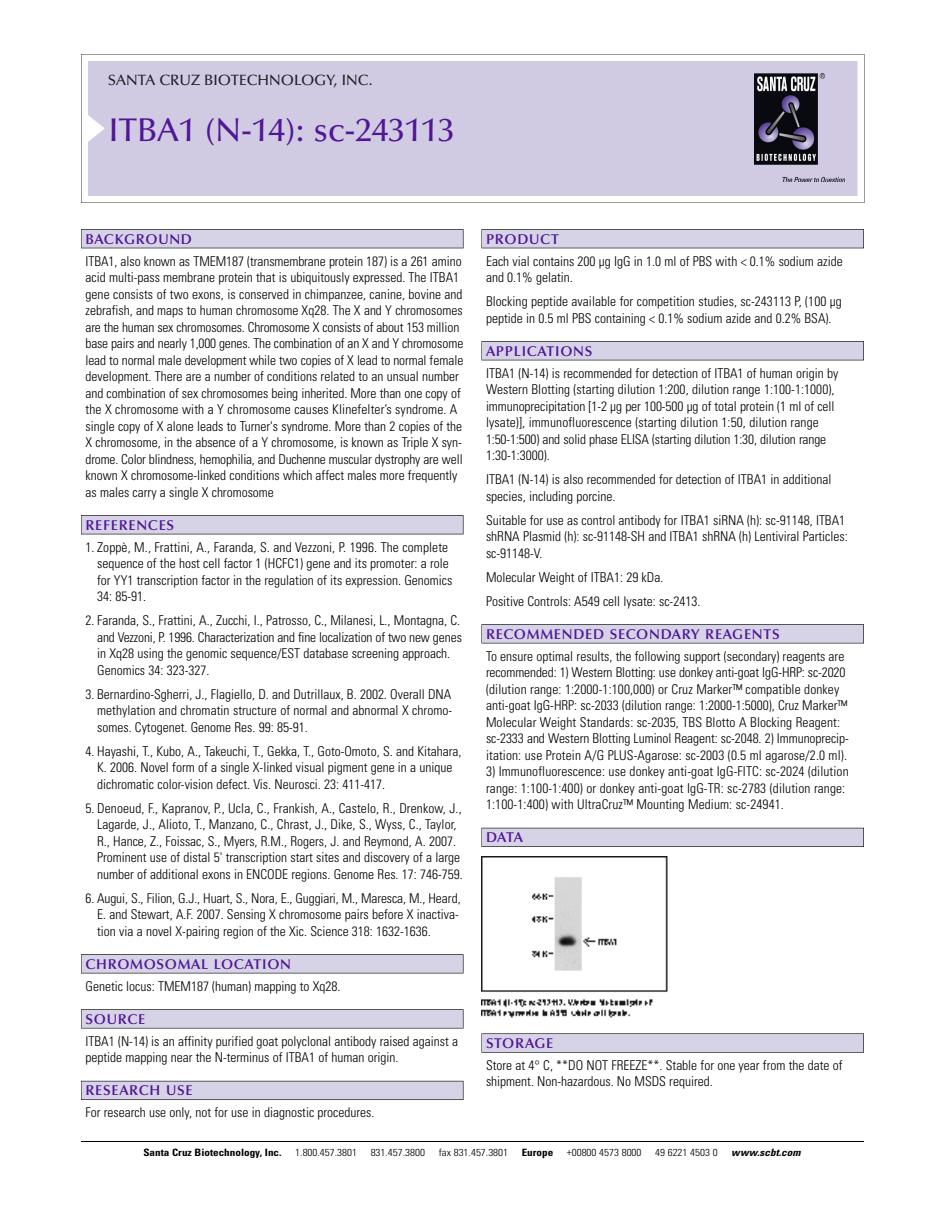
<style>
.page{position:relative;width:945px;height:1215px;background:#fff}
.page>*{position:absolute;margin:0;border:0;box-sizing:border-box;transform-origin:0 0}
.t1{font:500 33px "Optima";color:#511695}
.t2{font:500 15px "Optima";color:#231f20}
.t3{font:600 14.25px "Optima";letter-spacing:.05em;color:#511695}
.t4{font:300 condensed 13.5px/16.5px "Univers";color:#000}
.t5{font:300 condensed 10.2px "Univers";color:#000;scale:1.1 1}
.t6{font:700 condensed 10.2px "Univers";color:#000;scale:1.1 1}
.t7{font:italic 700 condensed 10.2px "Univers";letter-spacing:.005em;color:#000;scale:1.1 1}
</style>
<div class="page">
<svg style="left:81px;top:54px;width:783px;height:149px"></svg>
<div style="left:88px;top:61px;width:769px;height:135px;background:#d1cae3"></div>
<img style="left:755px;top:74px;width:90px;height:108px">
<div style="left:81px;top:229px;width:382px;height:19px;background:#525156"></div>
<div style="left:81px;top:230px;width:382px;height:18px;background:#d7d3e7"></div>
<div style="left:81px;top:515px;width:382px;height:19px;background:#525155"></div>
<div style="left:81px;top:516px;width:382px;height:18px;background:#d7d3e7"></div>
<div style="left:81px;top:954px;width:382px;height:19px;background:#545357"></div>
<div style="left:81px;top:955px;width:382px;height:18px;background:#d7d3e7"></div>
<div style="left:81px;top:1009px;width:382px;height:19px;background:#575759"></div>
<div style="left:81px;top:1010px;width:382px;height:18px;background:#d7d3e7"></div>
<div style="left:81px;top:1081px;width:382px;height:19px;background:#5b5a62"></div>
<div style="left:81px;top:1081px;width:382px;height:18px;background:#d7d3e7"></div>
<div style="left:482px;top:229px;width:382px;height:19px;background:#525156"></div>
<div style="left:482px;top:230px;width:381px;height:18px;background:#d7d3e7"></div>
<div style="left:482px;top:341px;width:382px;height:19px;background:#525155"></div>
<div style="left:482px;top:342px;width:381px;height:18px;background:#d7d3e7"></div>
<div style="left:482px;top:624px;width:382px;height:19px;background:#545357"></div>
<div style="left:482px;top:625px;width:381px;height:18px;background:#d7d3e7"></div>
<div style="left:482px;top:828px;width:382px;height:19px;background:#54535a"></div>
<div style="left:482px;top:828px;width:381px;height:18px;background:#d7d3e7"></div>
<div style="left:482px;top:1033px;width:382px;height:20px;background:#616161"></div>
<div style="left:482px;top:1034px;width:381px;height:18px;background:#d7d3e7"></div>
<hr style="left:81px;top:1141px;width:783px;height:1px;background:#000">
<img style="left:482px;top:856px;width:186px;height:162px">
<p class="t2" style="left:108px;top:74px;width:266px">SANTA CRUZ BIOTECHNOLOGY, INC.</p>
<h1 class="t1" style="left:108px;top:117px;width:348px">ITBA1 (N-14): sc-243113</h1>
<p class="t3" style="left:86px;top:233px;width:108px">BACKGROUND</p>
<p class="t4" style="left:86px;top:254px;width:379px">ITBA1, also known as TMEM187 (transmembrane protein 187) is a 261 amino acid multi-pass membrane protein that is ubiquitously expressed. The ITBA1 gene consists of two exons, is conserved in chimpanzee, canine, bovine and zebrafish, and maps to human chromosome Xq28. The X and Y chromosomes are the human sex chromosomes. Chromosome X consists of about 153 million base pairs and nearly 1,000 genes. The combination of an X and Y chromosome lead to normal male development while two copies of X lead to normal female development. There are a number of conditions related to an unsual number and combination of sex chromosomes being inherited. More than one copy of the X chromosome with a Y chromosome causes Klinefelter’s syndrome. A single copy of X alone leads to Turner's syndrome. More than 2 copies of the X chromosome, in the absence of a Y chromosome, is known as Triple X syn&shy;drome. Color blindness, hemophilia, and Duchenne muscular dystrophy are well known X chromosome-linked conditions which affect males more frequently as males carry a single X chromosome</p>
<p class="t3" style="left:86px;top:519px;width:90px">REFERENCES</p>
<p class="t4" style="left:97px;top:540px;width:357px;text-indent:-12px">1. Zoppè, M., Frattini, A., Faranda, S. and Vezzoni, P. 1996. The complete sequence of the host cell factor 1 (HCFC1) gene and its promoter: a role for YY1 transcription factor in the regulation of its expression. Genomics 34: 85-91.</p>
<p class="t4" style="left:97px;top:613px;width:366px;text-indent:-12px">2. Faranda, S., Frattini, A., Zucchi, I., Patrosso, C., Milanesi, L., Montagna, C. and Vezzoni, P. 1996. Characterization and fine localization of two new genes in Xq28 using the genomic sequence/EST database screening approach.<br>Genomics 34: 323-327.</p>
<p class="t4" style="left:97px;top:687px;width:357px;text-align:justify;text-indent:-12px">3. Bernardino-Sgherri, J., Flagiello, D. and Dutrillaux, B. 2002. Overall DNA methylation and chromatin structure of normal and abnormal X chromo&shy;somes. Cytogenet. Genome Res. 99: 85-91.</p>
<p class="t4" style="left:97px;top:744px;width:366px;text-indent:-12px">4. Hayashi, T., Kubo, A., Takeuchi, T., Gekka, T., Goto-Omoto, S. and Kitahara,<br>K. 2006. Novel form of a single X-linked visual pigment gene in a unique dichromatic color-vision defect. Vis. Neurosci. 23: 411-417.</p>
<p class="t4" style="left:97px;top:801px;width:367px;text-indent:-12px">5. Denoeud, F., Kapranov, P., Ucla, C., Frankish, A., Castelo, R., Drenkow, J., Lagarde, J., Alioto, T., Manzano, C., Chrast, J., Dike, S., Wyss, C., Taylor, R., Hance, Z., Foissac, S., Myers, R.M., Rogers, J. and Reymond, A. 2007.<br>Prominent use of distal 5' transcription start sites and discovery of a large number of additional exons in ENCODE regions. Genome Res. 17: 746-759.</p>
<p class="t4" style="left:97px;top:891px;width:365px;text-indent:-12px">6. Augui, S., Filion, G.J., Huart, S., Nora, E., Guggiari, M., Maresca, M., Heard,<br>E. and Stewart, A.F. 2007. Sensing X chromosome pairs before X inactiva&shy;tion via a novel X-pairing region of the Xic. Science 318: 1632-1636.</p>
<p class="t3" style="left:86px;top:958px;width:207px">CHROMOSOMAL LOCATION</p>
<p class="t4" style="left:86px;top:979px;width:257px">Genetic locus: TMEM187 (human) mapping to Xq28.</p>
<p class="t3" style="left:86px;top:1013px;width:61px">SOURCE</p>
<p class="t4" style="left:86px;top:1034px;width:374px">ITBA1 (N-14) is an affinity purified goat polyclonal antibody raised against a peptide mapping near the N-terminus of ITBA1 of human origin.</p>
<p class="t3" style="left:86px;top:1085px;width:109px">RESEARCH USE</p>
<p class="t4" style="left:86px;top:1105px;width:290px">For research use only, not for use in diagnostic procedures.</p>
<p class="t3" style="left:486px;top:233px;width:74px">PRODUCT</p>
<p class="t4" style="left:486px;top:254px;width:358px">Each vial contains 200 µg IgG in 1.0 ml of PBS with &lt; 0.1% sodium azide and 0.1% gelatin.</p>
<p class="t4" style="left:486px;top:294px;width:357px">Blocking peptide available for competition studies, sc-243113 P, (100 µg peptide in 0.5 ml PBS containing &lt; 0.1% sodium azide and 0.2% BSA).</p>
<p class="t3" style="left:486px;top:345px;width:108px">APPLICATIONS</p>
<p class="t4" style="left:486px;top:366px;width:354px">ITBA1 (N-14) is recommended for detection of ITBA1 of human origin by Western Blotting (starting dilution 1:200, dilution range 1:100-1:1000), immunoprecipitation [1-2 µg per 100-500 µg of total protein (1 ml of cell lysate)], immunofluorescence (starting dilution 1:50, dilution range 1:50-1:500) and solid phase ELISA (starting dilution 1:30, dilution range 1:30-1:3000).</p>
<p class="t4" style="left:486px;top:472px;width:347px">ITBA1 (N-14) is also recommended for detection of ITBA1 in additional species, including porcine.</p>
<p class="t4" style="left:486px;top:513px;width:363px">Suitable for use as control antibody for ITBA1 siRNA (h): sc-91148, ITBA1 shRNA Plasmid (h): sc-91148-SH and ITBA1 shRNA (h) Lentiviral Particles: sc-91148-V.</p>
<p class="t4" style="left:486px;top:566px;width:216px;line-height:24px">Molecular Weight of ITBA1: 29 kDa.<br>Positive Controls: A549 cell lysate: sc-2413.</p>
<p class="t3" style="left:486px;top:628px;width:295px">RECOMMENDED SECONDARY REAGENTS</p>
<p class="t4" style="left:486px;top:649px;width:364px">To ensure optimal results, the following support (secondary) reagents are recommended: 1) Western Blotting: use donkey anti-goat IgG-HRP: sc-2020 (dilution range: 1:2000-1:100,000) or Cruz Marker™ compatible donkey anti-goat IgG-HRP: sc-2033 (dilution range: 1:2000-1:5000), Cruz Marker™ Molecular Weight Standards: sc-2035, TBS Blotto A Blocking Reagent: sc-2333 and Western Blotting Luminol Reagent: sc-2048. 2) Immunoprecip&shy;itation: use Protein A/G PLUS-Agarose: sc-2003 (0.5 ml agarose/2.0 ml).</p>
<p class="t4" style="left:486px;top:764px;width:364px">3) Immunofluorescence: use donkey anti-goat IgG-FITC: sc-2024 (dilution range: 1:100-1:400) or donkey anti-goat IgG-TR: sc-2783 (dilution range:<br>1:100-1:400) with UltraCruz™ Mounting Medium: sc-24941.</p>
<p class="t3" style="left:486px;top:832px;width:39px">DATA</p>
<p class="t3" style="left:486px;top:1037px;width:69px">STORAGE</p>
<p class="t4" style="left:486px;top:1058px;width:358px">Store at 4° C, **DO NOT FREEZE**. Stable for one year from the date of shipment. Non-hazardous. No MSDS required.</p>
<p class="t6" style="left:143px;top:1148px;width:127px">Santa Cruz Biotechnology, Inc.</p>
<p class="t5" style="left:295px;top:1148px;width:58px">1.800.457.3801</p>
<p class="t5" style="left:371px;top:1148px;width:51px">831.457.3800</p>
<p class="t5" style="left:439px;top:1148px;width:65px">fax 831.457.3801</p>
<p class="t6" style="left:522px;top:1148px;width:30px">Europe</p>
<p class="t5" style="left:567px;top:1148px;width:69px">+00800 4573 8000</p>
<p class="t5" style="left:655px;top:1148px;width:58px">49 6221 4503 0</p>
<p class="t7" style="left:731px;top:1148px;width:64px">www.scbt.com</p>
</div>
